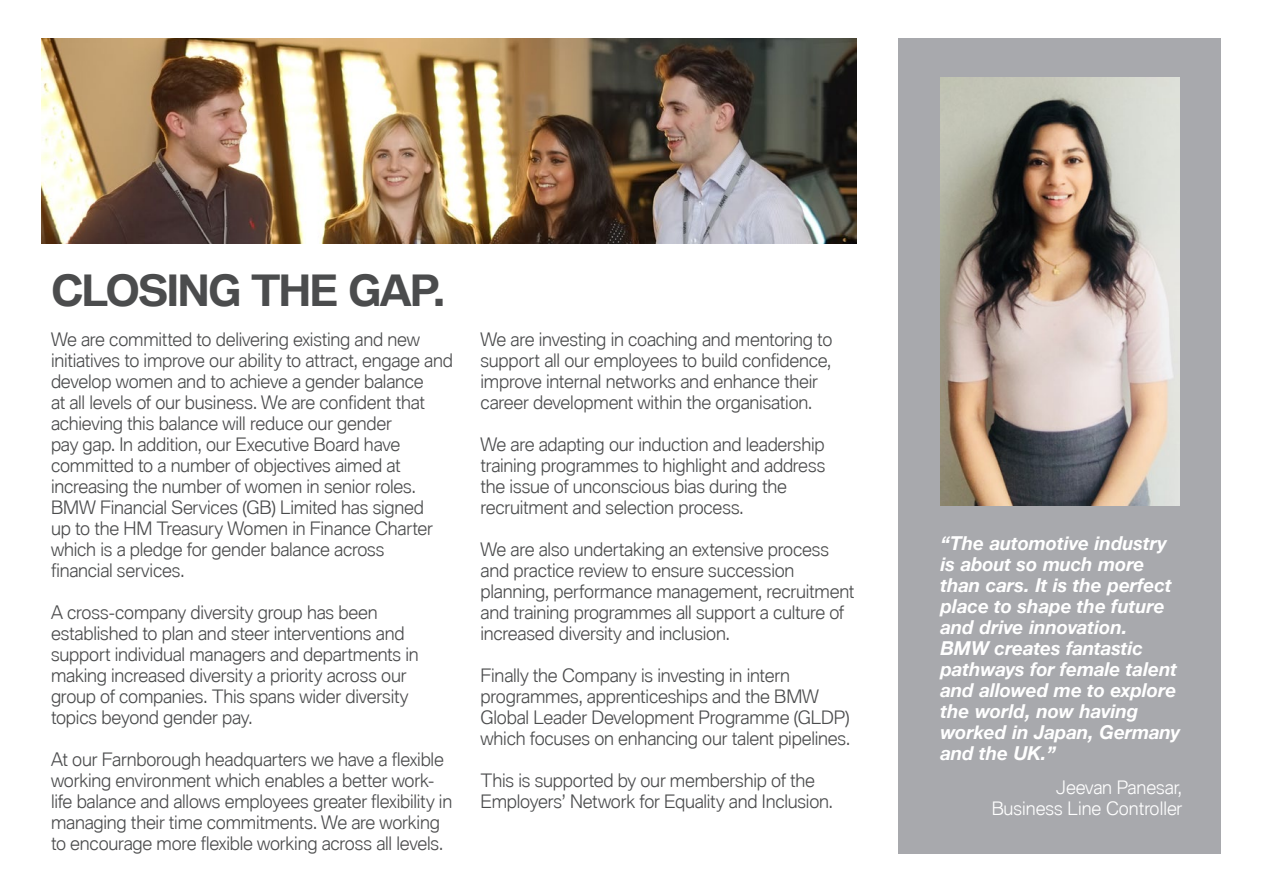
<style>
.page{position:relative;width:1263px;height:893px;background:#fff}
.page>*{position:absolute;margin:0;border:0;box-sizing:border-box;transform-origin:0 0}
.t1{font:700 42px "BMW Type Global Pro";letter-spacing:-.045em;color:#4b4c4d}
.t2{font:300 18px/21px "BMW Type Global Pro";letter-spacing:-.01em;color:#4b4c4d}
.t3{font:italic 700 18px/21px "BMW Type Global Pro";color:#fff}
.t4{font:300 18px/21px "BMW Type Global Pro";color:#fff;text-align:right}
</style>
<div class="page">
<div style="left:898px;top:39px;width:323px;height:815px;background:#a8a9ad"></div>
<img style="left:940px;top:77px;width:240px;height:429px">
<img style="left:42px;top:39px;width:815px;height:204px">
<h1 class="t1" style="left:51px;top:267px;width:396px">CLOSING THE GAP.</h1>
<p class="t2" style="left:51px;top:330px;width:403px">We are committed to delivering existing and new initiatives to improve our ability to attract, engage and develop women and to achieve a gender balance<br>at all levels of our business. We are confident that achieving this balance will reduce our gender<br>pay gap. In addition, our Executive Board have committed to a number of objectives aimed at increasing the number of women in senior roles.<br>BMW Financial Services (GB) Limited has signed<br>up to the HM Treasury Women in Finance Charter which is a pledge for gender balance across<br>financial services.</p>
<p class="t2" style="left:51px;top:603px;width:369px">A cross-company diversity group has been established to plan and steer interventions and support individual managers and departments in making increased diversity a priority across our group of companies. This spans wider diversity topics beyond gender pay.</p>
<p class="t2" style="left:51px;top:750px;width:403px">At our Farnborough headquarters we have a flexible working environment which enables a better work&shy;life balance and allows employees greater flexibility in managing their time commitments. We are working to encourage more flexible working across all levels.</p>
<p class="t2" style="left:480px;top:330px;width:353px">We are investing in coaching and mentoring to support all our employees to build confidence, improve internal networks and enhance their career development within the organisation.</p>
<p class="t2" style="left:480px;top:435px;width:346px">We are adapting our induction and leadership training programmes to highlight and address the issue of unconscious bias during the recruitment and selection process.</p>
<p class="t2" style="left:480px;top:540px;width:375px">We are also undertaking an extensive process and practice review to ensure succession planning, performance management, recruitment and training programmes all support a culture of increased diversity and inclusion.</p>
<p class="t2" style="left:480px;top:666px;width:371px">Finally the Company is investing in intern programmes, apprenticeships and the BMW Global Leader Development Programme (GLDP) which focuses on enhancing our talent pipelines.</p>
<p class="t2" style="left:480px;top:771px;width:354px">This is supported by our membership of the<br>Employers’ Network for Equality and Inclusion.</p>
<p class="t3" style="left:940px;top:533px;width:241px">“The automotive industry is about so much more than cars. It is the perfect place to shape the future and drive innovation.<br>BMW creates fantastic pathways for female talent and allowed me to explore the world, now having worked in Japan, Germany and the UK.”</p>
<p class="t4" style="left:992px;top:778px;width:192px">Jeevan Panesar,<br>Business Line Controller</p>
</div>
